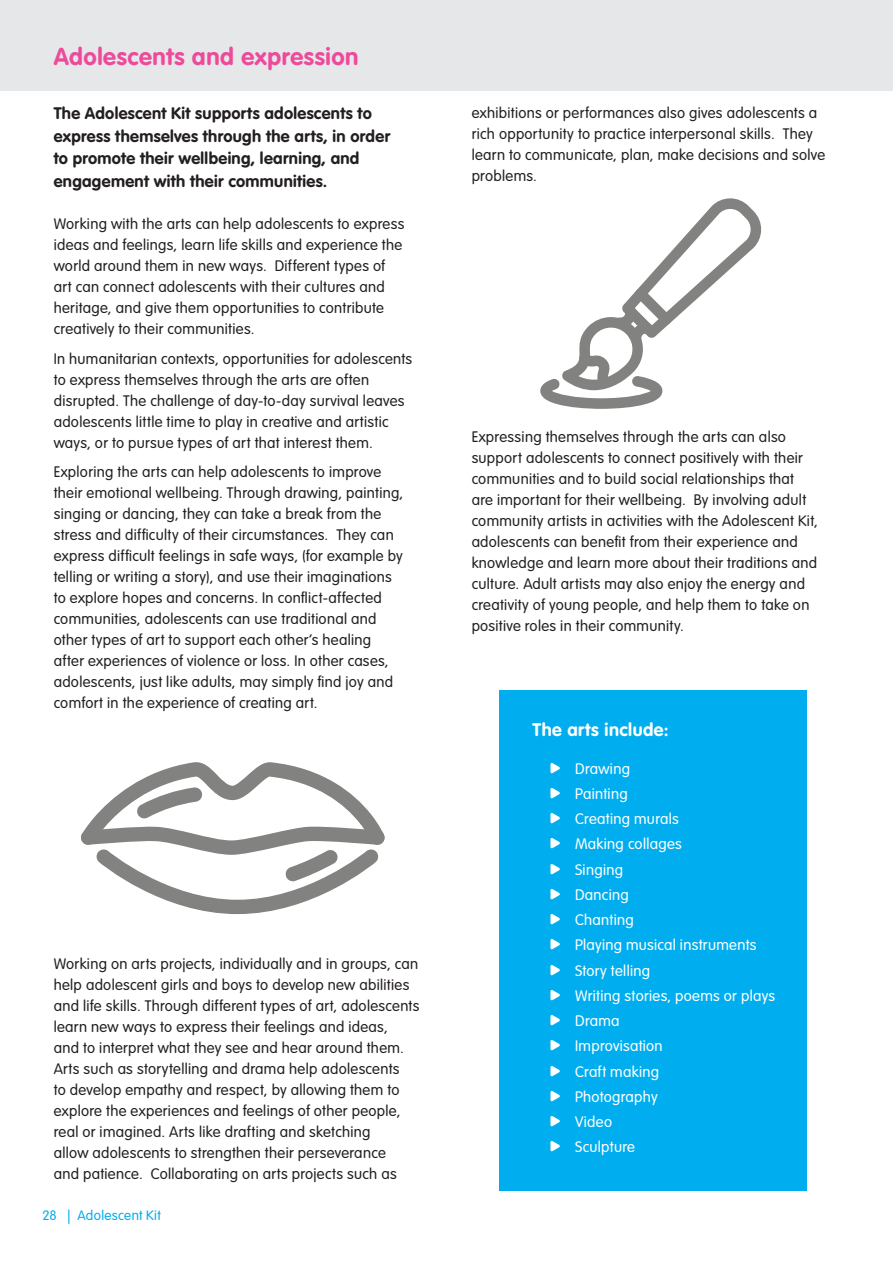
<style>
.page{position:relative;width:893px;height:1263px;background:#fff}
.page>*{position:absolute;margin:0;border:0;box-sizing:border-box;transform-origin:0 0}
.Title_-_secondary{font:700 24px "VAG Rounded Std";letter-spacing:.025em;color:#ed4a9b}
.Subheading_White{font:700 18px "VAG Rounded Std";letter-spacing:.025em;color:#fff}
.Intro{font:700 16.5px/22.5px "VAG Rounded Std";letter-spacing:.02em;color:#231f20}
.Paragraph_Text{font:300 15px/21px "VAG Rounded Std";letter-spacing:.02em;color:#231f20}
.t1{font:300 15px "VAG Rounded Std";letter-spacing:.02em;color:#fff}
.t2{font:300 13.5px "VAG Rounded Std";letter-spacing:.025em;color:#00aeef}
</style>
<div class="page">
<div style="left:0;top:0;width:893px;height:91px;background:#e6e7e9"></div>
<div style="left:499px;top:690px;width:308px;height:501px;background:#00aeef"></div>
<svg style="left:540px;top:198px;width:221px;height:210px"></svg>
<svg style="left:81px;top:762px;width:303px;height:152px"></svg>
<p class="Title_-_secondary" style="left:54px;top:42px;width:306px">Adolescents and expression</p>
<p class="Intro" style="left:54px;top:103px;width:338px">The Adolescent Kit supports adolescents to express themselves through the arts, in order to promote their wellbeing, learning, and engagement with their communities.</p>
<p class="Paragraph_Text" style="left:54px;top:214px;width:352px">Working with the arts can help adolescents to express ideas and feelings, learn life skills and experience the world around them in new ways. Different types of art can connect adolescents with their cultures and heritage, and give them opportunities to contribute creatively to their communities.</p>
<p class="Paragraph_Text" style="left:54px;top:348px;width:360px">In humanitarian contexts, opportunities for adolescents to express themselves through the arts are often disrupted. The challenge of day-to-day survival leaves adolescents little time to play in creative and artistic ways, or to pursue types of art that interest them.</p>
<p class="Paragraph_Text" style="left:54px;top:462px;width:351px">Exploring the arts can help adolescents to improve their emotional wellbeing. Through drawing, painting, singing or dancing, they can take a break from the stress and difficulty of their circumstances. They can express difficult feelings in safe ways, (for example by telling or writing a story), and use their imaginations to explore hopes and concerns. In conflict-affected communities, adolescents can use traditional and other types of art to support each other’s healing after experiences of violence or loss. In other cases, adolescents, just like adults, may simply find joy and comfort in the experience of creating art.</p>
<p class="Paragraph_Text" style="left:54px;top:953px;width:367px">Working on arts projects, individually and in groups, can help adolescent girls and boys to develop new abilities and life skills. Through different types of art, adolescents learn new ways to express their feelings and ideas,<br>and to interpret what they see and hear around them.<br>Arts such as storytelling and drama help adolescents<br>to develop empathy and respect, by allowing them to explore the experiences and feelings of other people, real or imagined. Arts like drafting and sketching<br>allow adolescents to strengthen their perseverance<br>and patience. Collaborating on arts projects such as</p>
<p class="t2" style="left:43px;top:1208px;width:120px">28 | Adolescent Kit</p>
<p class="Paragraph_Text" style="left:472px;top:103px;width:355px">exhibitions or performances also gives adolescents a rich opportunity to practice interpersonal skills. They learn to communicate, plan, make decisions and solve problems.</p>
<p class="Paragraph_Text" style="left:472px;top:426px;width:348px">Expressing themselves through the arts can also support adolescents to connect positively with their communities and to build social relationships that are important for their wellbeing. By involving adult community artists in activities with the Adolescent Kit, adolescents can benefit from their experience and knowledge and learn more about their traditions and culture. Adult artists may also enjoy the energy and creativity of young people, and help them to take on positive roles in their community.</p>
<p class="Subheading_White" style="left:533px;top:719px;width:137px">The arts include:</p>
<p class="t1" style="left:550px;top:760px;width:82px">• Drawing</p>
<p class="t1" style="left:550px;top:785px;width:80px">• Painting</p>
<p class="t1" style="left:550px;top:810px;width:131px">• Creating murals</p>
<p class="t1" style="left:550px;top:835px;width:134px">• Making collages</p>
<p class="t1" style="left:550px;top:861px;width:75px">• Singing</p>
<p class="t1" style="left:550px;top:886px;width:81px">• Dancing</p>
<p class="t1" style="left:550px;top:911px;width:86px">• Chanting</p>
<p class="t1" style="left:550px;top:936px;width:208px">• Playing musical instruments</p>
<p class="t1" style="left:550px;top:962px;width:102px">• Story telling</p>
<p class="t1" style="left:550px;top:987px;width:227px">• Writing stories, poems or plays</p>
<p class="t1" style="left:550px;top:1012px;width:71px">• Drama</p>
<p class="t1" style="left:550px;top:1037px;width:114px">• Improvisation</p>
<p class="t1" style="left:550px;top:1063px;width:111px">• Craft making</p>
<p class="t1" style="left:550px;top:1088px;width:110px">• Photography</p>
<p class="t1" style="left:550px;top:1113px;width:64px">• Video</p>
<p class="t1" style="left:550px;top:1138px;width:87px">• Sculpture</p>
</div>
